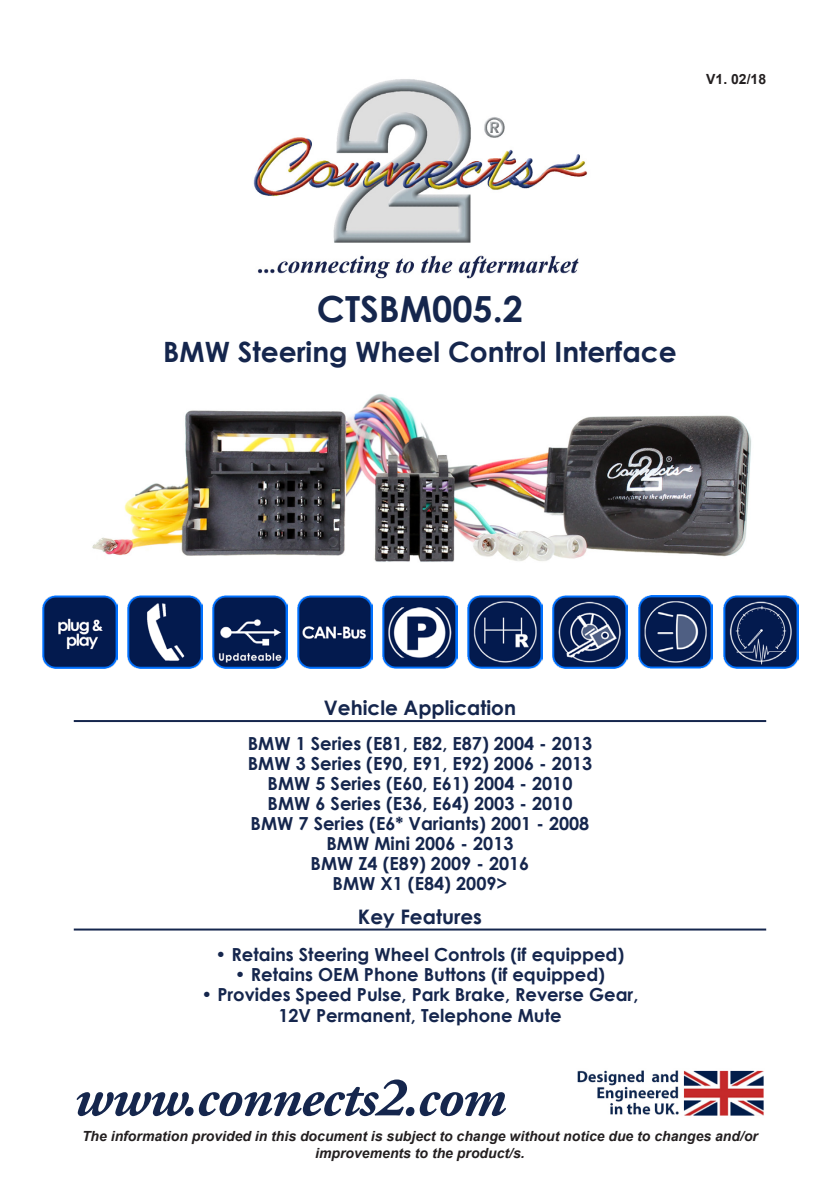
<style>
.page{position:relative;width:840px;height:1191px;background:#fff}
.page>*{position:absolute;margin:0;border:0;box-sizing:border-box;transform-origin:0 0}
.t1{font:italic 700 56px "Adobe Garamond Pro";letter-spacing:-.02em;color:#15264d}
.t2{font:700 36px "Century Gothic";color:#15264d}
.t3{font:700 28px "Century Gothic";color:#15264d}
.t4{font:700 20px "Century Gothic";color:#15264d}
.t5{font:700 18px "Century Gothic";color:#15264d}
.t6{font:italic 700 14px/16.8px "Arial";color:#231f20;text-align:center}
.t7{font:700 14px "Arial";color:#231f20}
</style>
<div class="page">
<img style="left:253px;top:79px;width:335px;height:200px">
<img style="left:577px;top:1070px;width:187px;height:46px">
<img style="left:84px;top:394px;width:678px;height:217px">
<hr style="left:74px;top:720px;width:691px;height:2px;background:#15264d">
<hr style="left:74px;top:928px;width:691px;height:2px;background:#15264d">
<img style="left:42px;top:596px;width:75px;height:72px">
<img style="left:127px;top:596px;width:75px;height:72px">
<img style="left:212px;top:596px;width:75px;height:72px">
<img style="left:297px;top:596px;width:75px;height:72px">
<img style="left:382px;top:596px;width:75px;height:72px">
<img style="left:467px;top:596px;width:75px;height:72px">
<img style="left:552px;top:596px;width:75px;height:72px">
<img style="left:637px;top:596px;width:75px;height:72px">
<img style="left:722px;top:596px;width:75px;height:72px">
<p class="t7" style="left:705px;top:70px;width:61px">V1. 02/18</p>
<p class="t2" style="left:317px;top:281px;width:207px">CTSBM005.2</p>
<p class="t3" style="left:163px;top:330px;width:514px">BMW Steering Wheel Control Interface</p>
<p class="t4" style="left:324px;top:692px;width:193px">Vehicle Application</p>
<p class="t5" style="left:247px;top:730px;width:346px">BMW 1 Series (E81, E82, E87) 2004 - 2013</p>
<p class="t5" style="left:247px;top:750px;width:346px">BMW 3 Series (E90, E91, E92) 2006 - 2013</p>
<p class="t5" style="left:267px;top:770px;width:306px">BMW 5 Series (E60, E61) 2004 - 2010</p>
<p class="t5" style="left:267px;top:790px;width:306px">BMW 6 Series (E36, E64) 2003 - 2010</p>
<p class="t5" style="left:250px;top:810px;width:340px">BMW 7 Series (E6* Variants) 2001 - 2008</p>
<p class="t5" style="left:326px;top:830px;width:188px">BMW Mini 2006 - 2013</p>
<p class="t5" style="left:310px;top:850px;width:220px">BMW Z4 (E89) 2009 - 2016</p>
<p class="t5" style="left:332px;top:870px;width:176px">BMW X1 (E84) 2009&gt;</p>
<p class="t4" style="left:358px;top:901px;width:125px">Key Features</p>
<p class="t5" style="left:215px;top:940px;width:410px">• Retains Steering Wheel Controls (if equipped)</p>
<p class="t5" style="left:235px;top:960px;width:371px">• Retains OEM Phone Buttons (if equipped)</p>
<p class="t5" style="left:201px;top:980px;width:438px">• Provides Speed Pulse, Park Brake, Reverse Gear,</p>
<p class="t5" style="left:278px;top:1002px;width:284px">12V Permanent, Telephone Mute</p>
<p class="t1" style="left:74px;top:1065px;width:433px">www.connects2.com</p>
<p class="t6" style="left:82px;top:1128px;width:677px">The information provided in this document is subject to change without notice due to changes and/or improvements to the product/s.</p>
</div>
